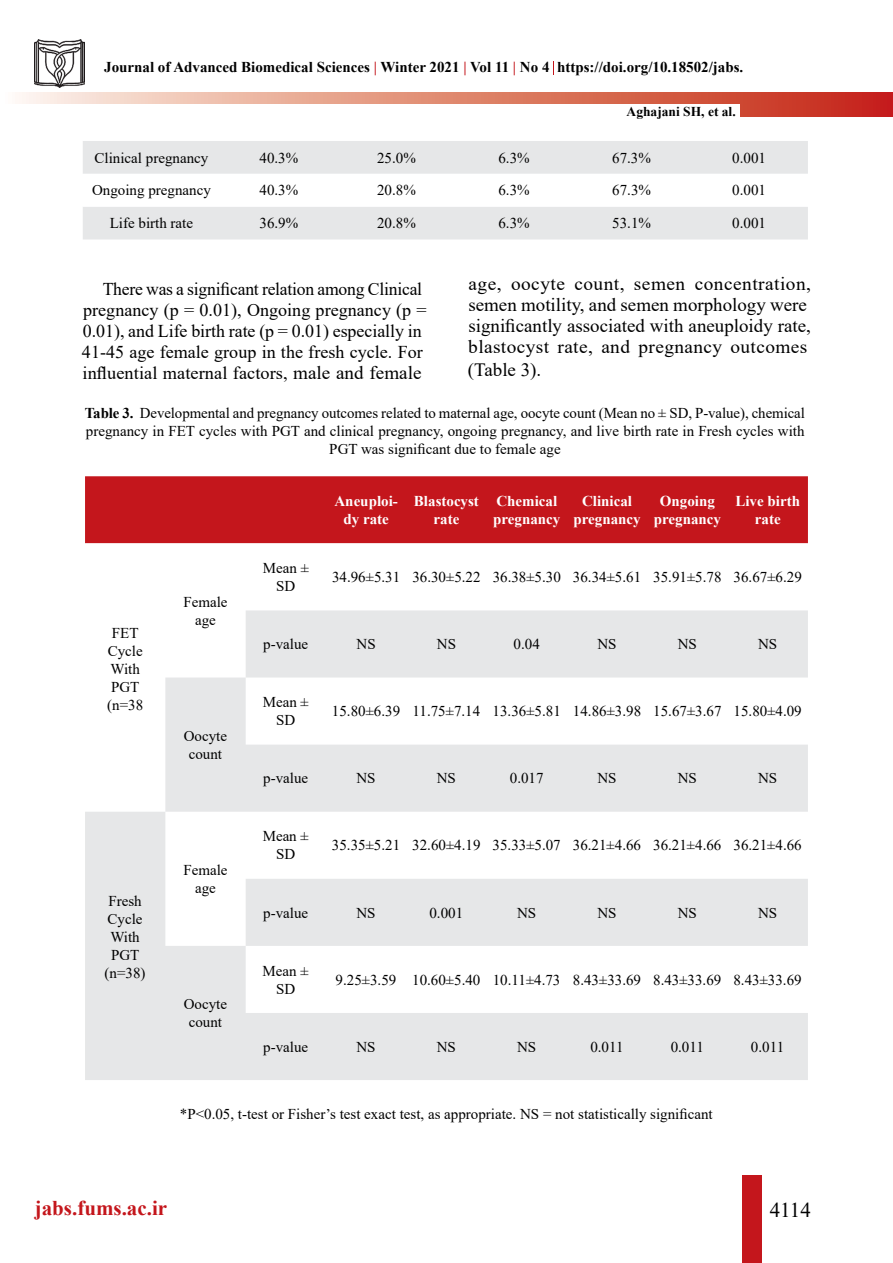
<style>
.page{position:relative;width:893px;height:1263px;background:#fff}
.page>*{position:absolute;margin:0;border:0;box-sizing:border-box;transform-origin:0 0}
.t1{font:700 21px "Times New Roman";color:#c4161c}
.t2{font:21px "Times New Roman";color:#000}
.t3{font:18.75px/21.3px "Times New Roman";color:#000}
.t4{font:18px/21px "Times New Roman";color:#000}
.t5{font:15px/18px "Times New Roman";color:#000;text-align:center}
.t6{font:700 15px/18px "Times New Roman";color:#fff;text-align:center}
.t7{font:700 15px "Times New Roman";color:#000}
.t8{font:700 13.5px "Times New Roman";color:#000}
.s1{color:#c4161c}
.s2{font-size:18.75px}
.s3{font-weight:700}
</style>
<div class="page">
<div style="left:743px;top:1175px;width:19px;height:88px;background:#c4161c"></div>
<img style="left:34px;top:40px;width:51px;height:47px">
<svg style="left:19px;top:92px;width:873px;height:24px;background:#dc7c6a"></svg>
<div style="left:0;top:104px;width:740px;height:79px;background:#fff"></div>
<svg style="left:892px;top:92px;width:1px;height:12px"></svg>
<svg style="left:553px;top:62px;width:1px;height:13px"></svg>
<div style="left:83px;top:141px;width:725px;height:98px;background:#e6e7e8"></div>
<svg style="left:83px;top:174px;width:725px;height:33px"></svg>
<div style="left:85px;top:476px;width:723px;height:67px;background:#c4161c"></div>
<svg style="left:85px;top:610px;width:723px;height:470px;fill:#e6e7e8"></svg>
<p class="t7" style="left:104px;top:56px;width:641px">Journal of Advanced Biomedical Sciences <span class="s1">|</span> Winter 2021 <span class="s1">|</span> Vol 11 <span class="s1">|</span> No 4 https://doi.org/10.18502/jabs.</p>
<p class="t8" style="left:627px;top:102px;width:111px">Aghajani SH, et al.</p>
<p class="t5" style="left:95px;top:148px;width:115px">Clinical pregnancy</p>
<p class="t5" style="left:260px;top:148px;width:40px">40.3%</p>
<p class="t5" style="left:377px;top:148px;width:40px">25.0%</p>
<p class="t5" style="left:498px;top:148px;width:33px">6.3%</p>
<p class="t5" style="left:612px;top:148px;width:40px">67.3%</p>
<p class="t5" style="left:732px;top:148px;width:35px">0.001</p>
<p class="t5" style="left:92px;top:181px;width:120px">Ongoing pregnancy</p>
<p class="t5" style="left:260px;top:181px;width:40px">40.3%</p>
<p class="t5" style="left:377px;top:181px;width:40px">20.8%</p>
<p class="t5" style="left:498px;top:181px;width:33px">6.3%</p>
<p class="t5" style="left:612px;top:181px;width:40px">67.3%</p>
<p class="t5" style="left:732px;top:181px;width:35px">0.001</p>
<p class="t5" style="left:110px;top:214px;width:85px">Life birth rate</p>
<p class="t5" style="left:260px;top:214px;width:40px">36.9%</p>
<p class="t5" style="left:377px;top:214px;width:40px">20.8%</p>
<p class="t5" style="left:498px;top:214px;width:33px">6.3%</p>
<p class="t5" style="left:612px;top:214px;width:40px">53.1%</p>
<p class="t5" style="left:732px;top:214px;width:35px">0.001</p>
<p class="t4" style="left:82px;top:277px;width:346px;text-indent:21px">There was a significant relation among Clinical pregnancy (p = 0.01), Ongoing pregnancy (p = 0.01), and Life birth rate (p = 0.01) especially in 41-45 age female group in the fresh cycle. For influential maternal factors, <span class="s2">male and female</span></p>
<p class="t3" style="left:468px;top:272px;width:345px">age, oocyte count, semen concentration, semen motility, and semen morphology were significantly associated with aneuploidy rate, blastocyst rate, and pregnancy outcomes (Table 3).</p>
<p class="t5" style="left:85px;top:404px;width:722px"><span class="s3">Table 3.</span> Developmental and pregnancy outcomes related to maternal age, oocyte count (Mean no ± SD, P-value), chemical pregnancy in FET cycles with PGT and clinical pregnancy, ongoing pregnancy, and live birth rate in Fresh cycles with<br>PGT was significant due to female age</p>
<p class="t6" style="left:334px;top:491px;width:65px">Aneuploi&shy;dy rate</p>
<p class="t6" style="left:414px;top:491px;width:66px">Blastocyst rate</p>
<p class="t6" style="left:493px;top:491px;width:69px;text-align:left">Chemical pregnancy</p>
<p class="t6" style="left:573px;top:491px;width:69px">Clinical pregnancy</p>
<p class="t6" style="left:654px;top:491px;width:69px">Ongoing pregnancy</p>
<p class="t6" style="left:735px;top:491px;width:66px">Live birth rate</p>
<p class="t5" style="left:107px;top:623px;width:37px">FET<br>Cycle<br>With<br>PGT (n=38</p>
<p class="t5" style="left:105px;top:891px;width:42px">Fresh<br>Cycle<br>With<br>PGT (n=38)</p>
<p class="t5" style="left:183px;top:592px;width:46px">Female age</p>
<p class="t5" style="left:184px;top:726px;width:45px">Oocyte count</p>
<p class="t5" style="left:183px;top:860px;width:46px">Female age</p>
<p class="t5" style="left:184px;top:995px;width:45px">Oocyte count</p>
<p class="t5" style="left:263px;top:559px;width:48px">Mean ±<br>SD</p>
<p class="t5" style="left:332px;top:568px;width:471px">34.96±5.31 36.30±5.22 36.38±5.30 36.34±5.61 35.91±5.78 36.67±6.29</p>
<p class="t5" style="left:263px;top:635px;width:46px">p-value</p>
<p class="t5" style="left:357px;top:635px;width:21px">NS</p>
<p class="t5" style="left:437px;top:635px;width:21px">NS</p>
<p class="t5" style="left:514px;top:635px;width:28px">0.04</p>
<p class="t5" style="left:597px;top:635px;width:21px">NS</p>
<p class="t5" style="left:678px;top:635px;width:21px">NS</p>
<p class="t5" style="left:758px;top:635px;width:21px">NS</p>
<p class="t5" style="left:263px;top:693px;width:48px">Mean ±<br>SD</p>
<p class="t5" style="left:332px;top:702px;width:471px">15.80±6.39 11.75±7.14 13.36±5.81 14.86±3.98 15.67±3.67 15.80±4.09</p>
<p class="t5" style="left:263px;top:769px;width:46px">p-value</p>
<p class="t5" style="left:356px;top:769px;width:21px">NS</p>
<p class="t5" style="left:437px;top:769px;width:21px">NS</p>
<p class="t5" style="left:510px;top:769px;width:35px">0.017</p>
<p class="t5" style="left:597px;top:769px;width:21px">NS</p>
<p class="t5" style="left:678px;top:769px;width:21px">NS</p>
<p class="t5" style="left:758px;top:769px;width:21px">NS</p>
<p class="t5" style="left:263px;top:827px;width:48px">Mean ±<br>SD</p>
<p class="t5" style="left:332px;top:836px;width:471px">35.35±5.21 32.60±4.19 35.33±5.07 36.21±4.66 36.21±4.66 36.21±4.66</p>
<p class="t5" style="left:263px;top:903px;width:46px">p-value</p>
<p class="t5" style="left:356px;top:903px;width:21px">NS</p>
<p class="t5" style="left:429px;top:903px;width:35px">0.001</p>
<p class="t5" style="left:517px;top:903px;width:21px">NS</p>
<p class="t5" style="left:597px;top:903px;width:21px">NS</p>
<p class="t5" style="left:678px;top:903px;width:21px">NS</p>
<p class="t5" style="left:758px;top:903px;width:21px">NS</p>
<p class="t5" style="left:263px;top:961px;width:48px">Mean ±<br>SD</p>
<p class="t5" style="left:336px;top:970px;width:468px">9.25±3.59 10.60±5.40 10.11±4.73 8.43±33.69 8.43±33.69 8.43±33.69</p>
<p class="t5" style="left:263px;top:1037px;width:46px">p-value</p>
<p class="t5" style="left:356px;top:1037px;width:21px">NS</p>
<p class="t5" style="left:437px;top:1037px;width:21px">NS</p>
<p class="t5" style="left:517px;top:1037px;width:21px">NS</p>
<p class="t5" style="left:590px;top:1037px;width:35px">0.011</p>
<p class="t5" style="left:671px;top:1037px;width:35px">0.011</p>
<p class="t5" style="left:751px;top:1037px;width:35px">0.011</p>
<p class="t5" style="left:180px;top:1105px;width:534px">*P&lt;0.05, t-test or Fisher’s test exact test, as appropriate. NS = not statistically significant</p>
<h1 class="t1" style="left:35px;top:1193px;width:134px">jabs.fums.ac.ir</h1>
<h1 class="t2" style="left:770px;top:1195px;width:43px">4114</h1>
</div>
